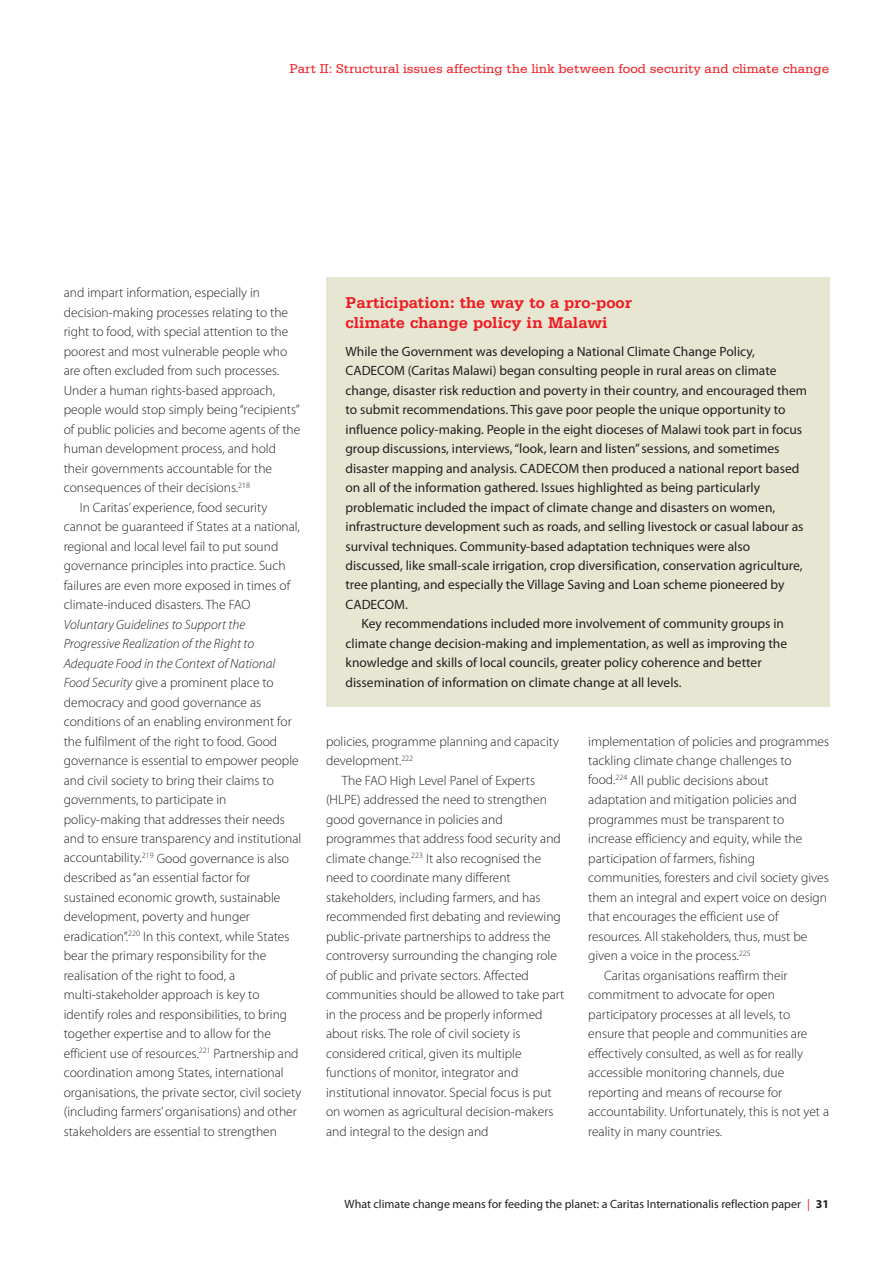
<style>
.page{position:relative;width:893px;height:1263px;background:#fff}
.page>*{position:absolute;margin:0;border:0;box-sizing:border-box;transform-origin:0 0}
.t1{font:700 16.5px/19.5px "Serifa LT";color:#ee1d23}
.t2{font:300 13.5px/19.5px "Myriad Pro";color:#231f20}
.t3{font:13.5px "Myriad Pro";color:#231f20}
.t4{font:13.5px "Serifa LT";color:#ee1d23}
.t5{font:12px "Myriad Pro";color:#231f20}
.s1{font-style:italic}
.s2{color:#ee1d23}
.s3{font-weight:700}
</style>
<div class="page">
<div style="left:326px;top:277px;width:503px;height:430px;background:#e7e6d3"></div>
<p class="t4" style="left:289px;top:64px;width:541px">Part II: Structural issues affecting the link between food security and climate change</p>
<p class="t2" style="left:64px;top:284px;width:198px">and impart information, especially in</p>
<p class="t2" style="left:64px;top:303px;width:226px">decision-making processes relating to the</p>
<p class="t2" style="left:64px;top:323px;width:226px">right to food, with special attention to the</p>
<p class="t2" style="left:64px;top:342px;width:225px">poorest and most vulnerable people who</p>
<p class="t2" style="left:64px;top:362px;width:217px">are often excluded from such processes.</p>
<p class="t2" style="left:64px;top:381px;width:213px">Under a human rights-based approach,</p>
<p class="t2" style="left:64px;top:401px;width:238px">people would stop simply being “recipients”</p>
<p class="t2" style="left:64px;top:420px;width:238px">of public policies and become agents of the</p>
<p class="t2" style="left:64px;top:440px;width:214px">human development process, and hold</p>
<p class="t2" style="left:64px;top:459px;width:210px">their governments accountable for the</p>
<p class="t2" style="left:64px;top:479px;width:188px">consequences of their decisions.<sup>218</sup></p>
<p class="t2" style="left:80px;top:498px;width:189px">In Caritas’ experience, food security</p>
<p class="t2" style="left:64px;top:518px;width:238px">cannot be guaranteed if States at a national,</p>
<p class="t2" style="left:64px;top:537px;width:216px">regional and local level fail to put sound</p>
<p class="t2" style="left:64px;top:557px;width:223px">governance principles into practice. Such</p>
<p class="t2" style="left:64px;top:576px;width:228px">failures are even more exposed in times of</p>
<p class="t2" style="left:64px;top:596px;width:188px">climate-induced disasters. The FAO</p>
<p class="t2" style="left:64px;top:615px;width:239px"><span class="s1">Voluntary Guidelines to Support the Progressive Realization of the Right to Adequate Food in the Context of National Food Security</span> give a prominent place to democracy and good governance as conditions of an enabling environment for the fulfilment of the right to food. Good governance is essential to empower people and civil society to bring their claims to governments, to participate in policy-making that addresses their needs and to ensure transparency and institutional accountability.<sup>219</sup> Good governance is also described as “an essential factor for sustained economic growth, sustainable development, poverty and hunger eradication”.<sup>220</sup> In this context, while States bear the primary responsibility for the realisation of the right to food, a multi-stakeholder approach is key to identify roles and responsibilities, to bring together expertise and to allow for the efficient use of resources.<sup>221</sup> Partnership and coordination among States, international organisations, the private sector, civil society (including farmers’ organisations) and other stakeholders are essential to strengthen</p>
<p class="t1" style="left:345px;top:294px;width:288px">Participation: the way to a pro-poor climate change policy in Malawi</p>
<p class="t3" style="left:345px;top:346px;width:411px">While the Government was developing a National Climate Change Policy,</p>
<p class="t3" style="left:345px;top:365px;width:433px">CADECOM (Caritas Malawi) began consulting people in rural areas on climate</p>
<p class="t3" style="left:345px;top:385px;width:463px">change, disaster risk reduction and poverty in their country, and encouraged them</p>
<p class="t3" style="left:345px;top:404px;width:441px">to submit recommendations. This gave poor people the unique opportunity to</p>
<p class="t3" style="left:345px;top:424px;width:458px">influence policy-making. People in the eight dioceses of Malawi took part in focus</p>
<p class="t3" style="left:345px;top:443px;width:435px">group discussions, interviews, “look, learn and listen” sessions, and sometimes</p>
<p class="t3" style="left:345px;top:463px;width:455px">disaster mapping and analysis. CADECOM then produced a national report based</p>
<p class="t3" style="left:345px;top:482px;width:416px">on all of the information gathered. Issues highlighted as being particularly</p>
<p class="t3" style="left:345px;top:502px;width:431px">problematic included the impact of climate change and disasters on women,</p>
<p class="t3" style="left:345px;top:521px;width:460px">infrastructure development such as roads, and selling livestock or casual labour as</p>
<p class="t3" style="left:345px;top:541px;width:406px">survival techniques. Community-based adaptation techniques were also</p>
<p class="t3" style="left:345px;top:560px;width:459px">discussed, like small-scale irrigation, crop diversification, conservation agriculture,</p>
<p class="t3" style="left:345px;top:580px;width:440px">tree planting, and especially the Village Saving and Loan scheme pioneered by</p>
<p class="t3" style="left:345px;top:599px;width:64px">CADECOM.</p>
<p class="t3" style="left:361px;top:619px;width:424px">Key recommendations included more involvement of community groups in</p>
<p class="t3" style="left:345px;top:638px;width:443px">climate change decision-making and implementation, as well as improving the</p>
<p class="t3" style="left:345px;top:658px;width:418px">knowledge and skills of local councils, greater policy coherence and better</p>
<p class="t3" style="left:345px;top:677px;width:337px">dissemination of information on climate change at all levels.</p>
<p class="t2" style="left:326px;top:732px;width:235px">policies, programme planning and capacity</p>
<p class="t2" style="left:326px;top:752px;width:89px">development.<sup>222</sup></p>
<p class="t2" style="left:342px;top:771px;width:195px">The FAO High Level Panel of Experts</p>
<p class="t2" style="left:326px;top:791px;width:222px">(HLPE) addressed the need to strengthen</p>
<p class="t2" style="left:326px;top:810px;width:178px">good governance in policies and</p>
<p class="t2" style="left:326px;top:830px;width:236px">programmes that address food security and</p>
<p class="t2" style="left:326px;top:849px;width:217px">climate change.<sup>223</sup> It also recognised the</p>
<p class="t2" style="left:326px;top:869px;width:186px">need to coordinate many different</p>
<p class="t2" style="left:326px;top:888px;width:216px">stakeholders, including farmers, and has</p>
<p class="t2" style="left:326px;top:908px;width:236px">recommended first debating and reviewing</p>
<p class="t2" style="left:326px;top:927px;width:226px">public-private partnerships to address the</p>
<p class="t2" style="left:326px;top:947px;width:232px">controversy surrounding the changing role</p>
<p class="t2" style="left:326px;top:966px;width:204px">of public and private sectors. Affected</p>
<p class="t2" style="left:326px;top:986px;width:240px">communities should be allowed to take part</p>
<p class="t2" style="left:326px;top:1005px;width:218px">in the process and be properly informed</p>
<p class="t2" style="left:326px;top:1025px;width:196px">about risks. The role of civil society is</p>
<p class="t2" style="left:326px;top:1044px;width:197px">considered critical, given its multiple</p>
<p class="t2" style="left:326px;top:1064px;width:194px">functions of monitor, integrator and</p>
<p class="t2" style="left:326px;top:1083px;width:227px">institutional innovator. Special focus is put</p>
<p class="t2" style="left:326px;top:1103px;width:229px">on women as agricultural decision-makers</p>
<p class="t2" style="left:326px;top:1122px;width:164px">and integral to the design and</p>
<p class="t2" style="left:588px;top:732px;width:242px">implementation of policies and programmes</p>
<p class="t2" style="left:588px;top:752px;width:205px">tackling climate change challenges to</p>
<p class="t2" style="left:588px;top:771px;width:182px">food.<sup>224</sup> All public decisions about</p>
<p class="t2" style="left:588px;top:791px;width:210px">adaptation and mitigation policies and</p>
<p class="t2" style="left:588px;top:810px;width:197px">programmes must be transparent to</p>
<p class="t2" style="left:588px;top:830px;width:216px">increase efficiency and equity, while the</p>
<p class="t2" style="left:588px;top:849px;width:168px">participation of farmers, fishing</p>
<p class="t2" style="left:588px;top:869px;width:242px">communities, foresters and civil society gives</p>
<p class="t2" style="left:588px;top:888px;width:240px">them an integral and expert voice on design</p>
<p class="t2" style="left:588px;top:908px;width:192px">that encourages the efficient use of</p>
<p class="t2" style="left:588px;top:927px;width:221px">resources. All stakeholders, thus, must be</p>
<p class="t2" style="left:588px;top:947px;width:164px">given a voice in the process.<sup>225</sup></p>
<p class="t2" style="left:604px;top:966px;width:185px">Caritas organisations reaffirm their</p>
<p class="t2" style="left:588px;top:986px;width:188px">commitment to advocate for open</p>
<p class="t2" style="left:588px;top:1005px;width:203px">participatory processes at all levels, to</p>
<p class="t2" style="left:588px;top:1025px;width:221px">ensure that people and communities are</p>
<p class="t2" style="left:588px;top:1044px;width:216px">effectively consulted, as well as for really</p>
<p class="t2" style="left:588px;top:1064px;width:197px">accessible monitoring channels, due</p>
<p class="t2" style="left:588px;top:1083px;width:195px">reporting and means of recourse for</p>
<p class="t2" style="left:588px;top:1103px;width:242px">accountability. Unfortunately, this is not yet a</p>
<p class="t2" style="left:588px;top:1122px;width:136px">reality in many countries.</p>
<p class="t5" style="left:345px;top:1200px;width:486px">What climate change means for feeding the planet: a Caritas Internationalis reflection paper <span class="s2">|</span> <span class="s3">31</span></p>
</div>
